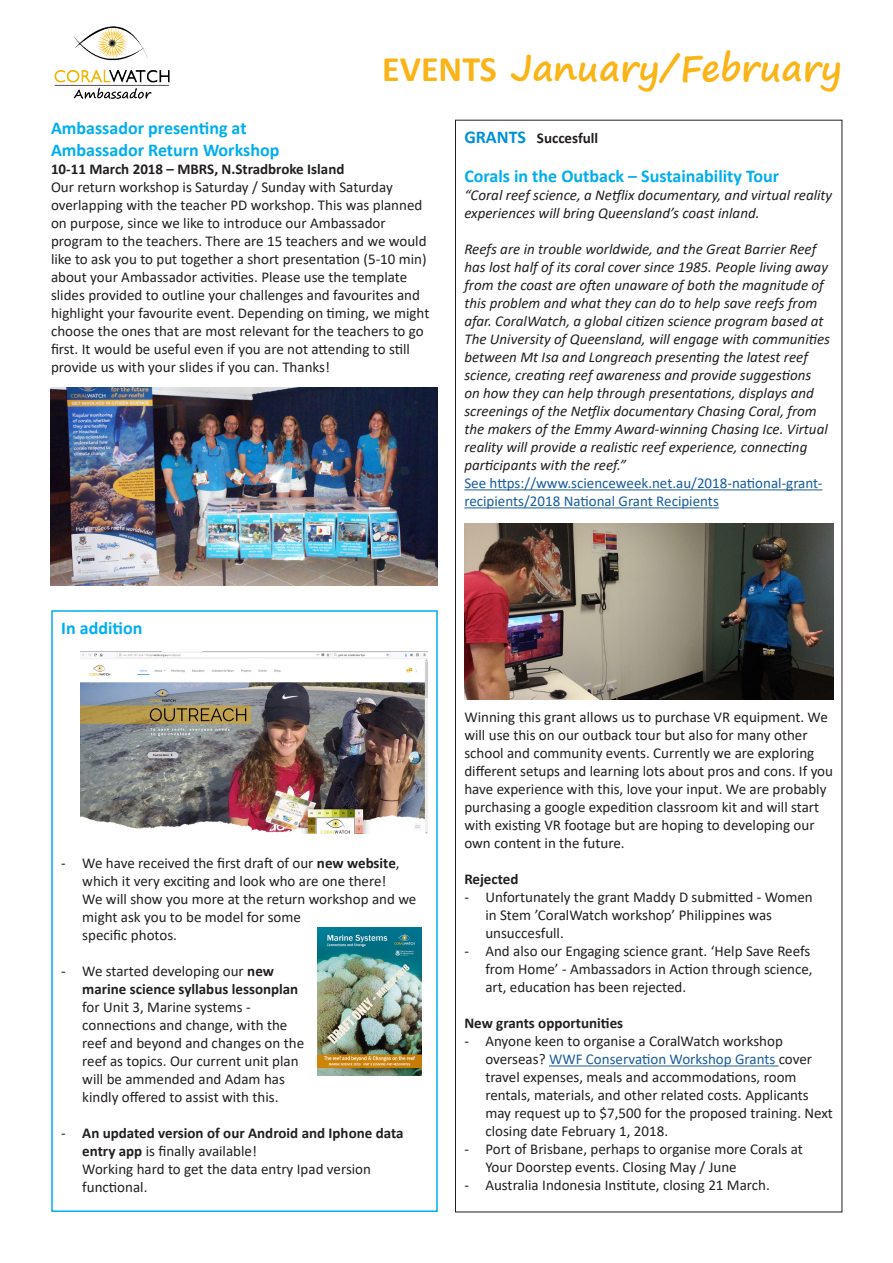
<style>
.page{position:relative;width:893px;height:1263px;background:#fff}
.page>*{position:absolute;margin:0;border:0;box-sizing:border-box;transform-origin:0 0}
.t1{font:700 36px "Segoe Print";color:#fbb416}
.t2{font:700 18px "Calibri";color:#00aeef}
.t3{font:15px/18px "Calibri";color:#231f20}
.t4{font:italic 15px/18px "Calibri";color:#231f20}
.t5{font:700 15px/18px "Calibri";color:#231f20}
.t6{font:15px/18px "Calibri";color:#175d9e}
.s1{font-family:"Calibri"}
.s2{font-size:18px;color:#0090d6}
.s3{font-weight:700}
.s4{font-weight:400}
.s5{color:#175d9e}
</style>
<div class="page">
<img style="left:54px;top:26px;width:116px;height:73px">
<div style="left:51px;top:610px;width:387px;height:602px;border:2px solid #00aeef"></div>
<hr style="left:464px;top:489px;width:358px;height:1px;background:#175d9e">
<hr style="left:464px;top:507px;width:255px;height:1px;background:#175d9e">
<hr style="left:549px;top:1065px;width:230px;height:1px;background:#175d9e">
<img style="left:51px;top:387px;width:386px;height:199px">
<img style="left:81px;top:651px;width:347px;height:182px">
<img style="left:317px;top:928px;width:105px;height:148px">
<img style="left:464px;top:523px;width:369px;height:177px">
<p class="t1" style="left:382px;top:35px;width:461px"><span class="s1">EVENTS</span> January/February</p>
<p class="t2" style="left:51px;top:115px;width:197px">Ambassador presenting at</p>
<p class="t2" style="left:51px;top:137px;width:230px">Ambassador Return Workshop</p>
<p class="t5" style="left:51px;top:159px;width:295px">10-11 March 2018 – MBRS, N.Stradbroke Island</p>
<p class="t3" style="left:51px;top:177px;width:380px">Our return workshop is Saturday / Sunday with Saturday overlapping with the teacher PD workshop. This was planned on purpose, since we like to introduce our Ambassador program to the teachers. There are 15 teachers and we would like to ask you to put together a short presentation (5-10 min) about your Ambassador activities. Please use the template slides provided to outline your challenges and favourites and highlight your favourite event. Depending on timing, we might choose the ones that are most relevant for the teachers to go first. It would be useful even if you are not attending to still provide us with your slides if you can. Thanks!</p>
<p class="t5" style="left:464px;top:128px;width:135px"><span class="s2">GRANTS</span> Succesfull</p>
<p class="t2" style="left:464px;top:163px;width:316px">Corals in the Outback – Sustainability Tour</p>
<p class="t4" style="left:464px;top:186px;width:369px">“Coral reef science, a Netflix documentary, and virtual reality experiences will bring Queensland’s coast inland.</p>
<p class="t4" style="left:464px;top:240px;width:367px">Reefs are in trouble worldwide, and the Great Barrier Reef has lost half of its coral cover since 1985. People living away from the coast are often unaware of both the magnitude of this problem and what they can do to help save reefs from afar. CoralWatch, a global citizen science program based at The University of Queensland, will engage with communities between Mt Isa and Longreach presenting the latest reef science, creating reef awareness and provide suggestions on how they can help through presentations, displays and screenings of the Netflix documentary Chasing Coral, from the makers of the Emmy Award-winning Chasing Ice. Virtual reality will provide a realistic reef experience, connecting participants with the reef.”</p>
<p class="t6" style="left:464px;top:474px;width:359px">See https://www.scienceweek.net.au/2018-national-grant&shy;recipients/2018 National Grant Recipients</p>
<p class="t2" style="left:61px;top:615px;width:83px">In addition</p>
<p class="t3" style="left:82px;top:853px;width:336px;text-indent:-21px">- We have received the first draft of our <span class="s3">new website</span>, which it very exciting and look who are one there!<br>We will show you more at the return workshop and we might ask you to be model for some<br>specific photos.</p>
<p class="t3" style="left:82px;top:961px;width:223px;text-indent:-21px">- We started developing our <span class="s3">new marine science syllabus lessonplan </span>for Unit 3, Marine systems - connections and change, with the reef and beyond and changes on the reef as topics. Our current unit plan will be ammended and Adam has kindly offered to assist with this.</p>
<p class="t5" style="left:82px;top:1123px;width:323px;text-indent:-21px"><span class="s4">-</span> An updated version of our Android and Iphone data entry app <span class="s4">is finally available!</span></p>
<p class="t3" style="left:82px;top:1159px;width:290px">Working hard to get the data entry Ipad version functional.</p>
<p class="t3" style="left:464px;top:708px;width:370px">Winning this grant allows us to purchase VR equipment. We will use this on our outback tour but also for many other school and community events. Currently we are exploring different setups and learning lots about pros and cons. If you have experience with this, love your input. We are probably purchasing a google expedition classroom kit and will start with existing VR footage but are hoping to developing our own content in the future.</p>
<p class="t5" style="left:464px;top:870px;width:56px">Rejected</p>
<p class="t3" style="left:485px;top:888px;width:329px;text-indent:-21px">- Unfortunately the grant Maddy D submitted - Women in Stem ’CoralWatch workshop’ Philippines was unsuccesfull.</p>
<p class="t3" style="left:485px;top:942px;width:329px;text-indent:-21px">- And also our Engaging science grant. ‘Help Save Reefs from Home’ - Ambassadors in Action through science, art, education has been rejected.</p>
<p class="t5" style="left:464px;top:1014px;width:160px">New grants opportunities</p>
<p class="t3" style="left:485px;top:1032px;width:349px;text-indent:-21px">- Anyone keen to organise a CoralWatch workshop overseas? <span class="s5">WWF Conservation Workshop Grants</span> cover travel expenses, meals and accommodations, room rentals, materials, and other related costs. Applicants may request up to $7,500 for the proposed training. Next closing date February 1, 2018.</p>
<p class="t3" style="left:485px;top:1140px;width:319px;text-indent:-21px">- Port of Brisbane, perhaps to organise more Corals at<br>Your Doorstep events. Closing May / June</p>
<p class="t3" style="left:464px;top:1176px;width:307px">- Australia Indonesia Institute, closing 21 March.</p>
</div>
